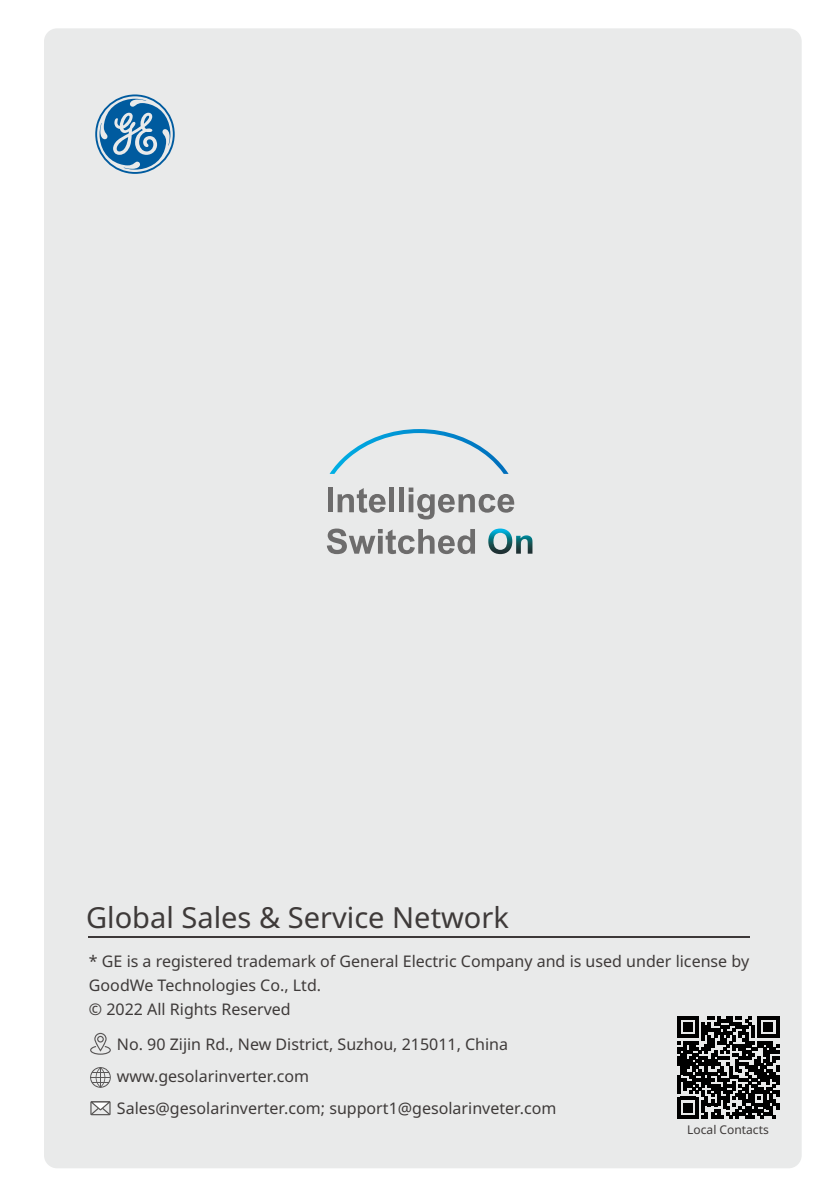
<style>
.page{position:relative;width:840px;height:1191px;background:#fff}
.page>*{position:absolute;margin:0;border:0;box-sizing:border-box;transform-origin:0 0}
.t1{font:29px "Noto Sans";color:#3e3a39}
.t2{font:16px/24px "Noto Sans";color:#3e3a39}
.t3{font:12px "Noto Sans";color:#3e3a39}
</style>
<div class="page">
<div style="left:44px;top:28px;width:757px;height:1140px;background:#e9eaea;border-radius:13px"></div>
<svg style="left:329px;top:429px;width:179px;height:45px"></svg>
<div style="left:328px;top:487px;width:5px;height:25px;background:#6d6c6c"></div>
<svg style="left:337px;top:488px;width:48px;height:24px"></svg>
<div style="left:389px;top:487px;width:5px;height:25px;background:#6d6c6c"></div>
<hr style="left:399px;top:487px;width:4px;height:25px;background:#6d6c6c">
<svg style="left:408px;top:487px;width:106px;height:32px"></svg>
<svg style="left:327px;top:528px;width:148px;height:26px"></svg>
<svg style="left:488px;top:528px;width:44px;height:26px"></svg>
<hr style="left:88px;top:937px;width:660px;height:1px;background:#3d3838">
<svg style="left:95px;top:94px;width:80px;height:80px"></svg>
<svg style="left:90px;top:1067px;width:21px;height:20px"></svg>
<svg style="left:90px;top:1101px;width:21px;height:15px"></svg>
<svg style="left:90px;top:1032px;width:21px;height:22px"></svg>
<svg style="left:677px;top:1016px;width:101px;height:102px"></svg>
<h1 class="t1" style="left:86px;top:897px;width:424px">Global Sales &amp; Service Network</h1>
<p class="t2" style="left:89px;top:950px;width:661px">* GE is a registered trademark of General Electric Company and is used under license by<br>GoodWe Technologies Co., Ltd.<br>© 2022 All Rights Reserved</p>
<p class="t2" style="left:117px;top:1028px;width:441px;line-height:32px">No. 90 Zijin Rd., New District, Suzhou, 215011, China www.gesolarinverter.com<br>Sales@gesolarinverter.com; support1@gesolarinveter.com</p>
<p class="t3" style="left:687px;top:1121px;width:83px">Local Contacts</p>
</div>
